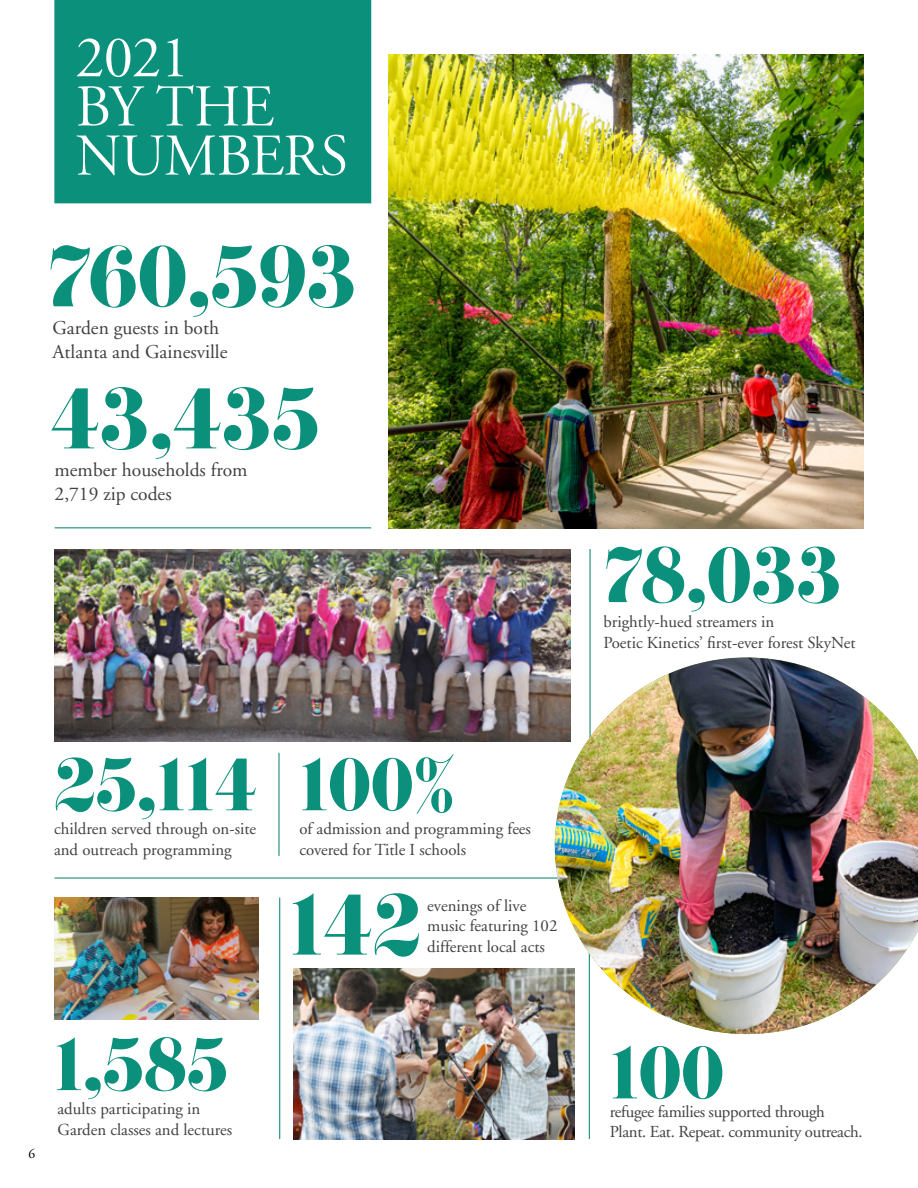
<style>
.page{position:relative;width:918px;height:1188px;background:#fff}
.page>*{position:absolute;margin:0;border:0;box-sizing:border-box;transform-origin:0 0}
.t1{font:75px/142.1px "Eloquent JF Pro";color:#0b907c}
.t2{font:67.95px "Eloquent JF Pro";color:#0b907c}
.t3{font:64.65px "Eloquent JF Pro";color:#0b907c}
.t4{font:58.95px/49.2px "Adobe Garamond Titling";letter-spacing:-.02em;color:#fff}
.t5{font:19.5px/24px "Adobe Garamond";color:#414042}
.t6{font:16.8px/20.7px "Adobe Garamond";color:#414042}
.t7{font:16.8px/20.7px "Adobe Garamond";letter-spacing:-.02em;color:#414042}
.t8{font:13.5px "Adobe Garamond";color:#000}
</style>
<div class="page">
<div style="left:54px;top:0;width:317px;height:203px;background:#0b907c"></div>
<hr style="left:55px;top:527px;width:316px;height:1px;background:#007d68">
<hr style="left:55px;top:878px;width:535px;height:1px;background:#007d68">
<img style="left:389px;top:54px;width:475px;height:474px">
<img style="left:55px;top:549px;width:515px;height:193px">
<img style="left:54px;top:898px;width:205px;height:121px">
<img style="left:293px;top:968px;width:282px;height:171px">
<hr style="left:590px;top:549px;width:1px;height:312px;background:#007d68">
<hr style="left:279px;top:753px;width:1px;height:103px;background:#007d68">
<hr style="left:279px;top:898px;width:1px;height:241px;background:#007d68">
<hr style="left:589px;top:898px;width:1px;height:241px;background:#007d68">
<img style="left:555px;top:658px;width:363px;height:376px">
<h3 class="t4" style="left:75px;top:34px;width:275px">2021<br>BY THE<br>NUMBERS</h3>
<h1 class="t1" style="left:48px;top:209px;width:310px">760,593<br>43,435</h1>
<p class="t5" style="left:53px;top:317px;width:176px">Garden guests in both<br>Atlanta and Gainesville</p>
<p class="t5" style="left:55px;top:459px;width:195px">member households from<br>2,719 zip codes</p>
<h3 class="t3" style="left:54px;top:750px;width:403px">25,114 100%</h3>
<p class="t6" style="left:54px;top:819px;width:204px">children served through on-site and outreach programming</p>
<p class="t6" style="left:299px;top:819px;width:233px">of admission and programming fees covered for Title I schools</p>
<h1 class="t1" style="left:289px;top:858px;width:133px">142</h1>
<p class="t6" style="left:427px;top:895px;width:132px">evenings of live music featuring 102 different local acts</p>
<p class="t8" style="left:28px;top:1146px;width:8px">6</p>
<h3 class="t3" style="left:54px;top:1030px;width:175px">1,585</h3>
<p class="t6" style="left:58px;top:1099px;width:176px">adults participating in<br>Garden classes and lectures</p>
<h2 class="t2" style="left:604px;top:539px;width:239px">78,033</h2>
<p class="t6" style="left:603px;top:612px;width:254px">brightly-hued streamers in<br>Poetic Kinetics’ first-ever forest SkyNet</p>
<h3 class="t3" style="left:610px;top:1038px;width:116px">100</h3>
<p class="t7" style="left:610px;top:1101px;width:254px">refugee families supported through<br>Plant. Eat. Repeat. community outreach.</p>
</div>
